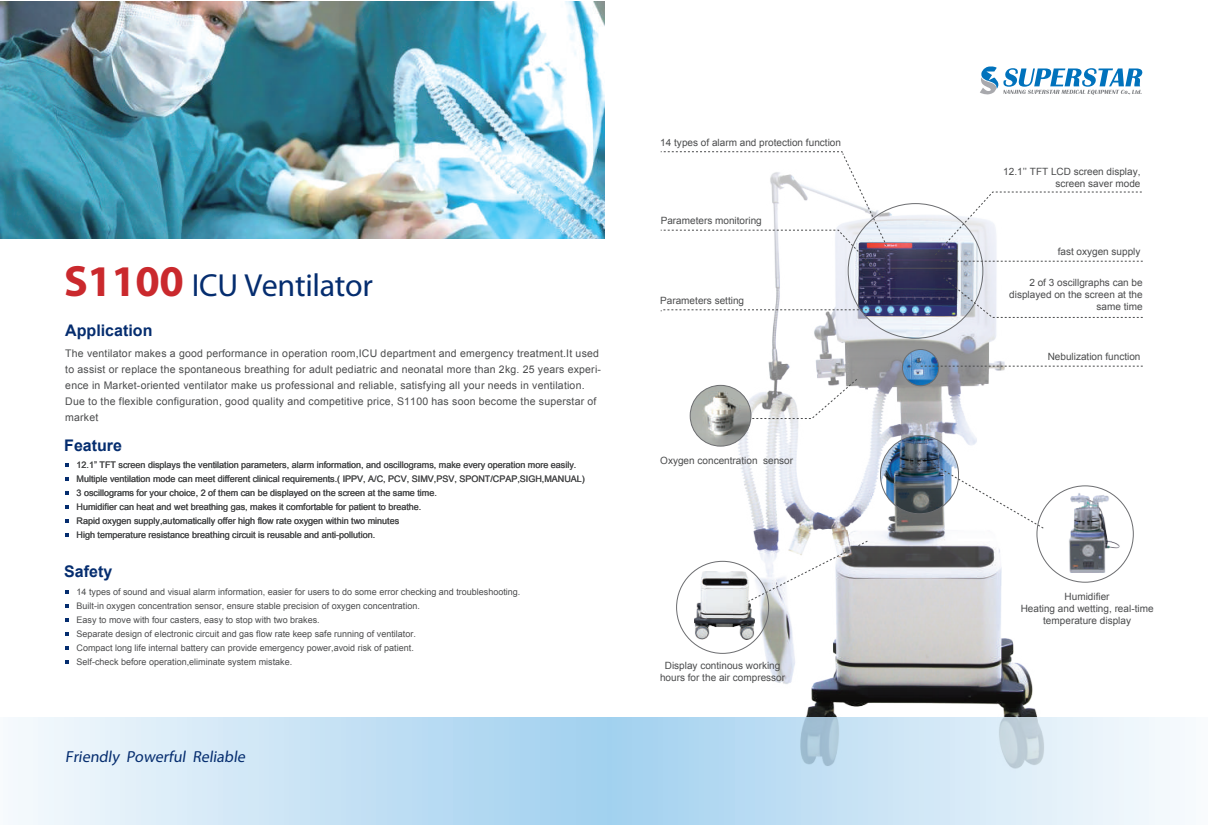
<style>
.page{position:relative;width:1208px;height:825px;background:#fff}
.page>*{position:absolute;margin:0;border:0;box-sizing:border-box;transform-origin:0 0}
.t1{font:32px "Myriad Pro";letter-spacing:-.01em;color:#052d6f}
.t2{font:700 16px "Arial";color:#052d6f}
.t3{font:16px "Myriad Pro";color:#052d6f}
.t4{font:10.5px/16px "Arial";letter-spacing:.02em;color:#4b4c4d}
.t5{font:10px/12px "Arial";color:#4b4c4d;text-align:right}
.t6{font:9px/14px "Arial";color:#4b4c4d}
.s1{font-weight:700;font-size:44px;color:#ca292d}
</style>
<div class="page">
<img style="left:676px;top:203px;width:421px;height:515px">
<svg style="left:13px;top:718px;width:1167px;height:107px;background:#cae3f4"></svg>
<img style="left:848px;top:203px;width:135px;height:135px;border-radius:67px">
<img style="left:858px;top:243px;width:98px;height:73px">
<img style="left:880px;top:435px;width:78px;height:79px;border-radius:39px">
<svg style="left:660px;top:151px;width:227px;height:127px"></svg>
<svg style="left:660px;top:310px;width:219px;height:2px"></svg>
<svg style="left:934px;top:191px;width:209px;height:71px"></svg>
<svg style="left:943px;top:277px;width:200px;height:41px"></svg>
<svg style="left:931px;top:463px;width:113px;height:66px"></svg>
<svg style="left:725px;top:540px;width:143px;height:73px"></svg>
<svg style="left:712px;top:379px;width:145px;height:40px"></svg>
<img style="left:690px;top:385px;width:61px;height:61px;border-radius:30px">
<div style="left:690px;top:385px;width:61px;height:61px;border:1px solid #6c6d70;border-radius:50%"></div>
<img style="left:902px;top:349px;width:36px;height:37px;border-radius:18px">
<div style="left:902px;top:349px;width:37px;height:37px;border:1px solid #6c6d70;border-radius:50%"></div>
<img style="left:0;top:2px;width:604px;height:237px">
<svg style="left:65px;top:463px;width:3px;height:4px"></svg>
<svg style="left:65px;top:477px;width:3px;height:4px"></svg>
<svg style="left:65px;top:491px;width:3px;height:4px"></svg>
<svg style="left:65px;top:505px;width:3px;height:4px"></svg>
<svg style="left:65px;top:519px;width:3px;height:4px"></svg>
<svg style="left:65px;top:533px;width:3px;height:4px"></svg>
<svg style="left:918px;top:366px;width:224px;height:1px"></svg>
<svg style="left:980px;top:66px;width:162px;height:29px"></svg>
<img style="left:694px;top:571px;width:60px;height:68px">
<img style="left:1066px;top:492px;width:54px;height:84px">
<h1 class="t1" style="left:64px;top:265px;width:310px"><span class="s1">S1100</span> ICU Ventilator</h1>
<h2 class="t2" style="left:65px;top:320px;width:89px">Application</h2>
<p class="t4" style="left:65px;top:346px;width:537px">The ventilator makes a good performance in operation room,ICU department and emergency treatment.It used to assist or replace the spontaneous breathing for adult pediatric and neonatal more than 2kg. 25 years experi&shy;ence in Market-oriented ventilator make us professional and reliable, satisfying all your needs in ventilation.<br>Due to the flexible configuration, good quality and competitive price, S1100 has soon become the superstar of market</p>
<h2 class="t2" style="left:64px;top:434px;width:59px">Feature</h2>
<p class="t6" style="left:77px;top:458px;width:510px">12.1” TFT screen displays the ventilation parameters, alarm information, and oscillograms, make every operation more easily.<br>Multiple ventilation mode can meet different clinical requirements.( IPPV, A/C, PCV, SIMV,PSV, SPONT/CPAP,SIGH,MANUAL)<br>3 oscillograms for your choice, 2 of them can be displayed on the screen at the same time.<br>Humidifier can heat and wet breathing gas, makes it comfortable for patient to breathe.<br>Rapid oxygen supply,automatically offer high flow rate oxygen within two minutes<br>High temperature resistance breathing circuit is reusable and anti-pollution.</p>
<h2 class="t2" style="left:64px;top:561px;width:50px">Safety</h2>
<p class="t6" style="left:77px;top:585px;width:445px">14 types of sound and visual alarm information, easier for users to do some error checking and troubleshooting.<br>Built-in oxygen concentration sensor, ensure stable precision of oxygen concentration.<br>Easy to move with four casters, easy to stop with two brakes.<br>Separate design of electronic circuit and gas flow rate keep safe running of ventilator.<br>Compact long life internal battery can provide emergency power,avoid risk of patient.<br>Self-check before operation,eliminate system mistake.</p>
<h2 class="t3" style="left:65px;top:747px;width:184px">Friendly Powerful Reliable</h2>
<p class="t5" style="left:660px;top:137px;width:182px">14 types of alarm and protection function</p>
<p class="t5" style="left:660px;top:214px;width:103px">Parameters monitoring</p>
<p class="t5" style="left:660px;top:294px;width:85px">Parameters setting</p>
<p class="t5" style="left:660px;top:454px;width:134px">Oxygen concentration sensor</p>
<p class="t5" style="left:660px;top:660px;width:127px;text-align:center">Display continous working hours for the air compressor</p>
<p class="t5" style="left:1003px;top:166px;width:139px">12.1’’ TFT LCD screen display, screen saver mode</p>
<p class="t5" style="left:1057px;top:245px;width:84px">fast oxygen supply</p>
<p class="t5" style="left:1009px;top:277px;width:135px">2 of 3 oscillgraphs can be displayed on the screen at the same time</p>
<p class="t5" style="left:1047px;top:351px;width:94px">Nebulization function</p>
<p class="t5" style="left:1020px;top:591px;width:134px;text-align:center">Humidifier<br>Heating and wetting, real-time temperature display</p>
</div>
